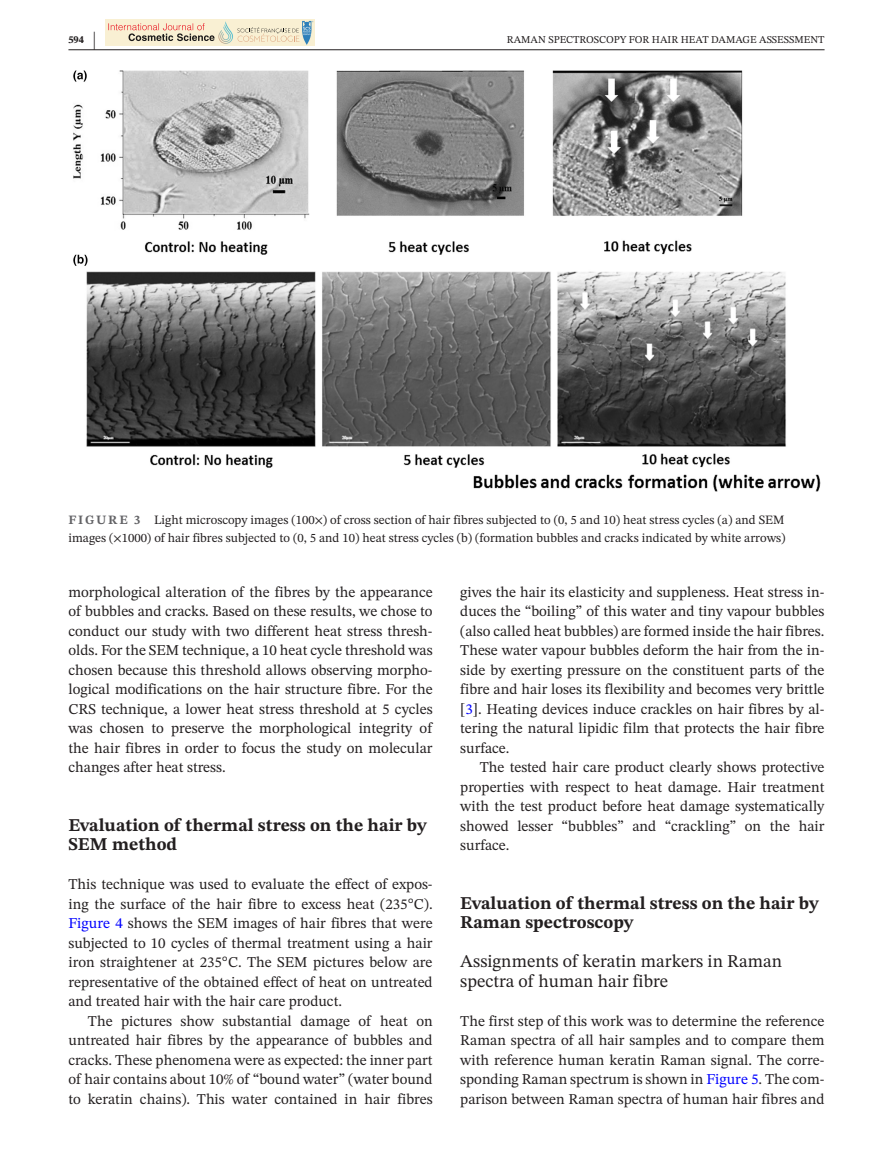
<style>
.page{position:relative;width:893px;height:1174px;background:#fff}
.page>*{position:absolute;margin:0;border:0;box-sizing:border-box;transform-origin:0 0}
.t1{font:700 18px/19.5px "STIX Two Text";color:#231f20}
.t2{font:18px/19.5px "STIX Two Text";color:#231f20}
.t3{font:15px/19.5px "STIX Two Text";color:#231f20;text-align:justify}
.t4{font:12.75px/18px "STIX Two Text";color:#231f20}
.t5{font:10.5px "STIX Two Text";color:#231f20}
.t6{font:700 10.5px "STIX Two Text";color:#231f20}
.s1{font-size:21px}
.s2{font-weight:700;color:#636366}
.s3{font-family:"STIX"}
.s4{color:#00f}
</style>
<div class="page">
<hr style="left:68px;top:49px;width:756px;height:1px;background:#231f20">
<img style="left:105px;top:20px;width:210px;height:25px">
<svg style="left:108px;top:21px;width:192px;height:23px;background:#e5d7bd"></svg>
<img style="left:73px;top:70px;width:748px;height:421px">
<p class="t6" style="left:68px;top:32px;width:29px">594 <span class="s1">|</span></p>
<p class="t5" style="left:507px;top:32px;width:319px">RAMAN SPECTROSCOPY FOR HAIR HEAT DAMAGE ASSESSMENT</p>
<p class="t4" style="left:68px;top:510px;width:719px"><span class="s2">FIGURE 3</span> Light microscopy images (100<span class="s3">×</span>) of cross section of hair fibres subjected to (0, 5 and 10) heat stress cycles (a) and SEM images (<span class="s3">×</span>1000) of hair fibres subjected to (0, 5 and 10) heat stress cycles (b) (formation bubbles and cracks indicated by white arrows)</p>
<p class="t3" style="left:68px;top:582px;width:366px">morphological alteration of the fibres by the appearance of bubbles and cracks. Based on these results, we chose to conduct our study with two different heat stress thresh&shy;olds. For the SEM technique, a 10 heat cycle threshold was chosen because this threshold allows observing morpho&shy;logical modifications on the hair structure fibre. For the CRS technique, a lower heat stress threshold at 5 cycles was chosen to preserve the morphological integrity of the hair fibres in order to focus the study on molecular changes after heat stress.</p>
<p class="t1" style="left:68px;top:815px;width:360px">Evaluation of thermal stress on the hair by<br>SEM method</p>
<p class="t3" style="left:68px;top:874px;width:366px">This technique was used to evaluate the effect of expos&shy;ing the surface of the hair fibre to excess heat (235°C).<br><span class="s4">Figure 4</span> shows the SEM images of hair fibres that were subjected to 10 cycles of thermal treatment using a hair iron straightener at 235°C. The SEM pictures below are representative of the obtained effect of heat on untreated and treated hair with the hair care product.</p>
<p class="t3" style="left:68px;top:1011px;width:366px;text-indent:20px">The pictures show substantial damage of heat on untreated hair fibres by the appearance of bubbles and cracks. These phenomena were as expected: the inner part of hair contains about 10% of “bound water” (water bound to keratin chains). This water contained in hair fibres</p>
<p class="t3" style="left:460px;top:582px;width:366px">gives the hair its elasticity and suppleness. Heat stress in&shy;duces the “boiling” of this water and tiny vapour bubbles (also called heat bubbles) are formed inside the hair fibres.<br>These water vapour bubbles deform the hair from the in&shy;side by exerting pressure on the constituent parts of the fibre and hair loses its flexibility and becomes very brittle [<span class="s4">3</span>]. Heating devices induce crackles on hair fibres by al&shy;tering the natural lipidic film that protects the hair fibre surface.</p>
<p class="t3" style="left:460px;top:757px;width:366px;text-indent:20px">The tested hair care product clearly shows protective properties with respect to heat damage. Hair treatment with the test product before heat damage systematically showed lesser “bubbles” and “crackling” on the hair surface.</p>
<p class="t1" style="left:460px;top:893px;width:360px">Evaluation of thermal stress on the hair by<br>Raman spectroscopy</p>
<p class="t2" style="left:460px;top:951px;width:323px">Assignments of keratin markers in Raman spectra of human hair fibre</p>
<p class="t3" style="left:460px;top:1011px;width:366px">The first step of this work was to determine the reference Raman spectra of all hair samples and to compare them with reference human keratin Raman signal. The corre&shy;sponding Raman spectrum is shown in <span class="s4">Figure 5</span>. The com&shy;parison between Raman spectra of human hair fibres and</p>
</div>
